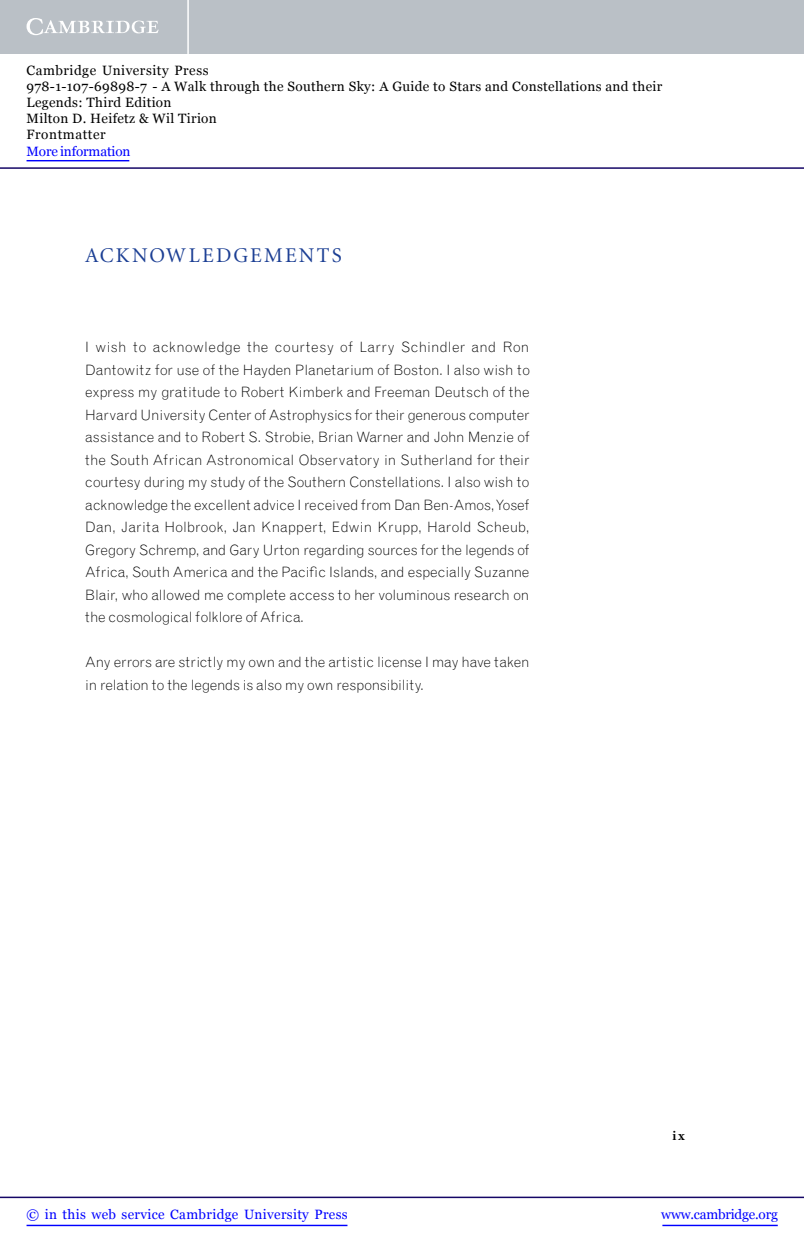
<style>
.page{position:relative;width:804px;height:1248px;background:#fff}
.page>*{position:absolute;margin:0;border:0;box-sizing:border-box;transform-origin:0 0}
.t1{font:21px "Minion";letter-spacing:.105em;color:#1c3f94}
.t2{font:300 14.25px/22.5px "Grotesque MT Std";letter-spacing:-.005em;color:#000;text-align:justify}
.t3{font:13.5px/16.2px "Georgia";letter-spacing:.025em;color:#000}
.t4{font:13.5px "Georgia";letter-spacing:.025em;color:#00f}
.t5{font:13.5px "Georgia";letter-spacing:-.015em;color:#00f}
.t6{font:13.5px "Georgia";letter-spacing:-.01em;color:#00f}
.t7{font:13.5px "Minion Bold Os F";color:#000}
</style>
<div class="page">
<div style="left:0;top:0;width:804px;height:54px;background:#bac0c6"></div>
<svg style="left:27px;top:18px;width:132px;height:17px"></svg>
<hr style="left:187px;top:0;width:2px;height:54px;background:#fff">
<hr style="left:0;top:167px;width:804px;height:2px;background:#150666">
<hr style="left:662px;top:1225px;width:116px;height:1px;background:#00f">
<hr style="left:0;top:1197px;width:804px;height:1px;background:#150666">
<hr style="left:27px;top:1225px;width:320px;height:1px;background:#00f">
<hr style="left:27px;top:160px;width:102px;height:1px;background:#00f">
<p class="t3" style="left:27px;top:62px;width:637px">Cambridge University Press<br>978-1-107-69898-7 - A Walk through the Southern Sky: A Guide to Stars and Constellations and their Legends: Third Edition<br>Milton D. Heifetz &amp; Wil Tirion<br>Frontmatter</p>
<p class="t6" style="left:27px;top:143px;width:105px">More information</p>
<p class="t1" style="left:85px;top:245px;width:65px">ACKNOWLED</p>
<p class="t1" style="left:233px;top:245px;width:33px">GEMENTS</p>
<p class="t2" style="left:85px;top:336px;width:446px">I wish to acknowledge the courtesy of Larry Schindler and Ron Dantowitz for use of the Hayden Planetarium of Boston. I also wish to express my gratitude to Robert Kimberk and Freeman Deutsch of the Harvard University Center of Astrophysics for their generous computer assistance and to Robert S. Strobie, Brian Warner and John Menzie of the South African Astronomical Observatory in Sutherland for their courtesy during my study of the Southern Constellations. I also wish to acknowledge the excellent advice I received from Dan Ben-Amos, Yosef Dan, Jarita Holbrook, Jan Knappert, Edwin Krupp, Harold Scheub, Gregory Schremp, and Gary Urton regarding sources for the legends of Africa, South America and the Pacific Islands, and especially Suzanne Blair, who allowed me complete access to her voluminous research on the cosmological folklore of Africa.</p>
<p class="t2" style="left:85px;top:651px;width:446px">Any errors are strictly my own and the artistic license I may have taken in relation to the legends is also my own responsibility.</p>
<p class="t7" style="left:672px;top:1129px;width:14px">ix</p>
<p class="t4" style="left:27px;top:1207px;width:323px">© in this web service Cambridge University Press</p>
<p class="t5" style="left:661px;top:1207px;width:118px">www.cambridge.org</p>
</div>
